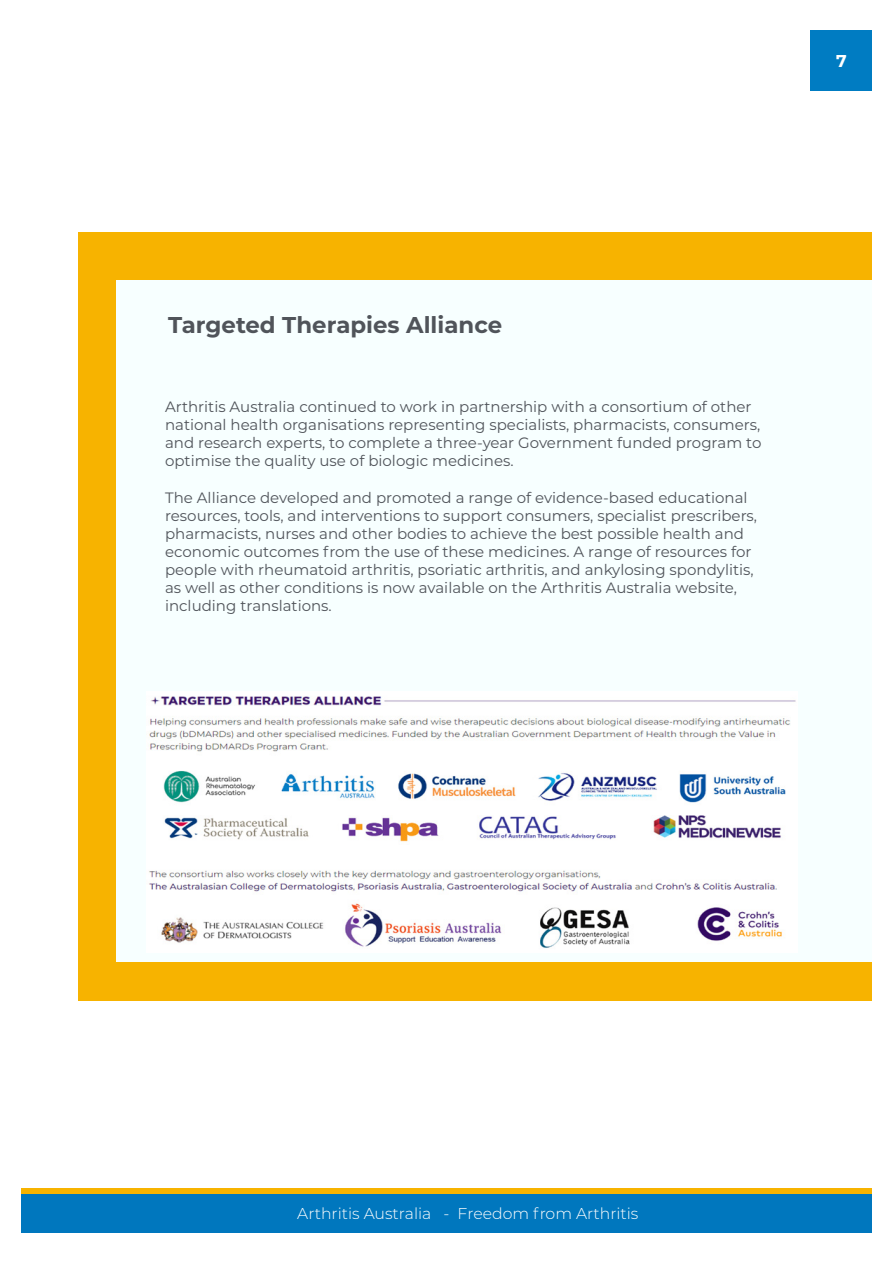
<style>
.page{position:relative;width:893px;height:1263px;background:#fff}
.page>*{position:absolute;margin:0;border:0;box-sizing:border-box;transform-origin:0 0}
.t1{font:700 22.8px "Montserrat";color:#50545a}
.t2{font:300 19.95px "Montserrat";color:#fff}
.t3{font:700 17.1px "Montserrat";color:#fff}
.t4{font:300 15.75px "Montserrat";color:#fff}
.t5{font:15px/18px "Montserrat";color:#50545a}
</style>
<div class="page">
<div style="left:21px;top:1188px;width:851px;height:7px;background:#f7b300"></div>
<div style="left:78px;top:232px;width:794px;height:769px;background:#f7b300"></div>
<div style="left:116px;top:280px;width:756px;height:682px;background:#f7ffff"></div>
<img style="left:149px;top:696px;width:647px;height:252px">
<div style="left:21px;top:1194px;width:851px;height:39px;background:#0077be"></div>
<div style="left:810px;top:30px;width:62px;height:60px;background:#007cc2"></div>
<p class="t3" style="left:836px;top:48px;width:12px">7</p>
<h1 class="t1" style="left:168px;top:308px;width:335px">Targeted Therapies Alliance</h1>
<p class="t5" style="left:165px;top:398px;width:598px">Arthritis Australia continued to work in partnership with a consortium of other national health organisations representing specialists, pharmacists, consumers, and research experts, to complete a three-year Government funded program to optimise the quality use of biologic medicines.</p>
<p class="t5" style="left:165px;top:488px;width:594px">The Alliance developed and promoted a range of evidence-based educational resources, tools, and interventions to support consumers, specialist prescribers, pharmacists, nurses and other bodies to achieve the best possible health and economic outcomes from the use of these medicines. A range of resources for people with rheumatoid arthritis, psoriatic arthritis, and ankylosing spondylitis, as well as other conditions is now available on the Arthritis Australia website, including translations.</p>
<h2 class="t2" style="left:299px;top:1191px;width:232px">Freedom from Arthritis</h2>
<p class="t4" style="left:297px;top:1203px;width:343px">Arthritis Australia - Freedom from Arthritis</p>
</div>
